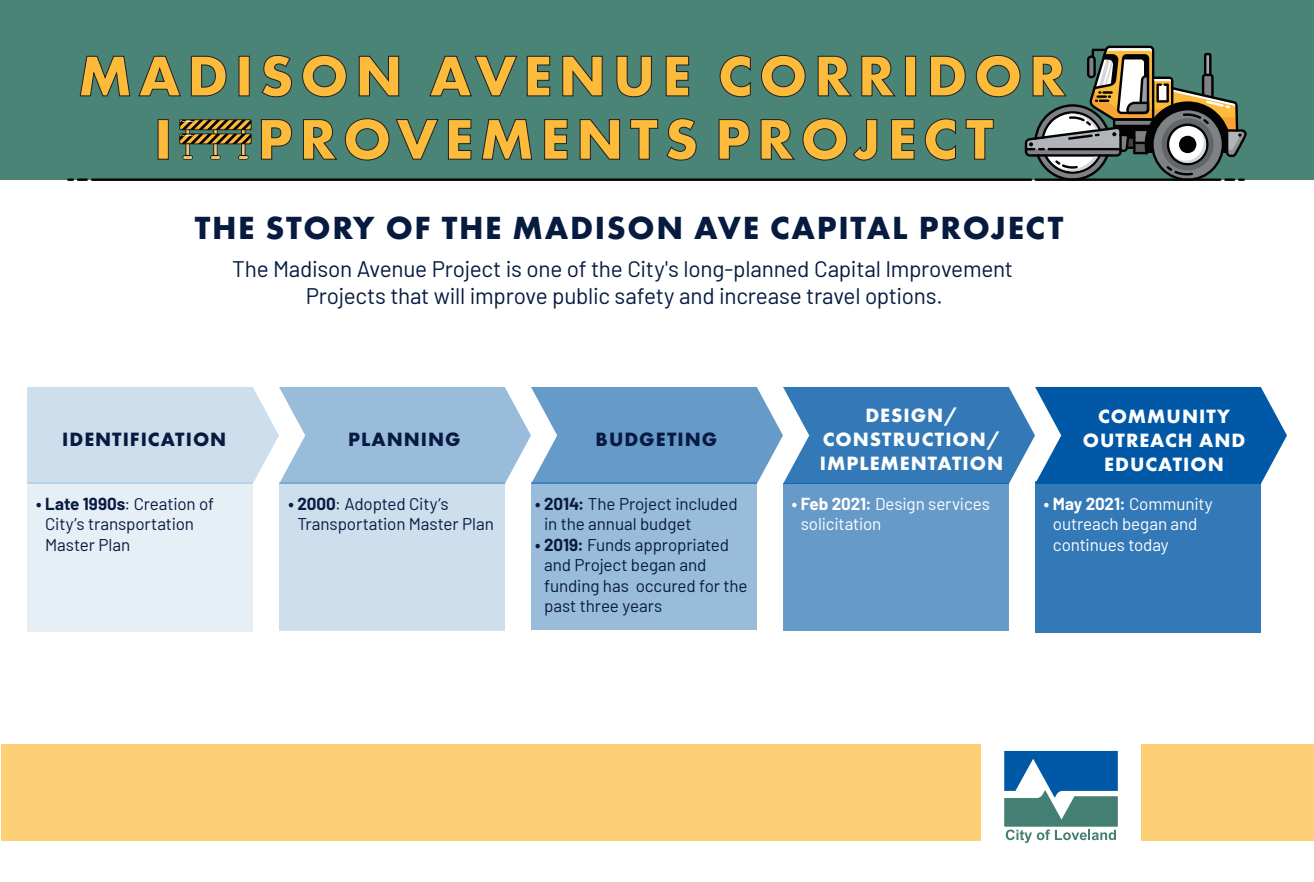
<style>
.page{position:relative;width:1314px;height:882px;background:#fff}
.page>*{position:absolute;margin:0;border:0;box-sizing:border-box;transform-origin:0 0}
.t1{font:700 59.4px "Futura PT";letter-spacing:.11em;color:#fdbb3b}
.t2{font:700 33.3px "Futura PT";letter-spacing:.05em;color:#071b40}
.t3{font:22.5px/27px "Barlow";letter-spacing:-.01em;color:#071b40;text-align:center}
.t4{font:700 20px/24px "Futura PT";letter-spacing:.05em;color:#fff;text-align:center}
.t5{font:700 20px "Futura PT";letter-spacing:.05em;color:#071b40}
.t6{font:17px/20.4px "Barlow";letter-spacing:-.005em;color:#071b40}
.t7{font:17px/20.4px "Barlow";letter-spacing:-.005em;color:#fff}
.s1{font-weight:700}
</style>
<div class="page">
<div style="left:0;top:0;width:1314px;height:180px;background:#4a8476"></div>
<svg style="left:179px;top:119px;width:73px;height:41px"></svg>
<svg style="left:67px;top:178px;width:21px;height:3px"></svg>
<hr style="left:91px;top:178px;width:941px;height:3px;background:#030303">
<svg style="left:718px;top:119px;width:32px;height:41px"></svg>
<svg style="left:760px;top:119px;width:35px;height:41px"></svg>
<svg style="left:802px;top:118px;width:76px;height:43px"></svg>
<svg style="left:891px;top:119px;width:24px;height:41px"></svg>
<svg style="left:261px;top:119px;width:31px;height:41px"></svg>
<svg style="left:303px;top:119px;width:34px;height:41px"></svg>
<svg style="left:344px;top:118px;width:95px;height:43px"></svg>
<svg style="left:448px;top:119px;width:24px;height:41px"></svg>
<svg style="left:481px;top:119px;width:52px;height:41px"></svg>
<svg style="left:544px;top:119px;width:24px;height:41px"></svg>
<svg style="left:579px;top:119px;width:41px;height:41px"></svg>
<svg style="left:630px;top:119px;width:29px;height:41px"></svg>
<svg style="left:666px;top:118px;width:31px;height:43px"></svg>
<div style="left:158px;top:119px;width:11px;height:41px;border:1px solid #231f20"></div>
<svg style="left:79px;top:55px;width:52px;height:42px"></svg>
<svg style="left:138px;top:55px;width:43px;height:42px"></svg>
<svg style="left:190px;top:55px;width:37px;height:42px"></svg>
<div style="left:239px;top:56px;width:11px;height:40px;border:1px solid #231f20"></div>
<svg style="left:261px;top:54px;width:31px;height:44px"></svg>
<svg style="left:302px;top:54px;width:45px;height:44px"></svg>
<svg style="left:358px;top:55px;width:42px;height:42px"></svg>
<svg style="left:429px;top:55px;width:89px;height:42px"></svg>
<svg style="left:526px;top:55px;width:25px;height:42px"></svg>
<svg style="left:562px;top:55px;width:41px;height:42px"></svg>
<svg style="left:616px;top:55px;width:36px;height:43px"></svg>
<svg style="left:665px;top:55px;width:25px;height:42px"></svg>
<svg style="left:719px;top:55px;width:32px;height:43px"></svg>
<svg style="left:761px;top:54px;width:45px;height:44px"></svg>
<svg style="left:817px;top:55px;width:35px;height:42px"></svg>
<svg style="left:861px;top:55px;width:35px;height:42px"></svg>
<div style="left:905px;top:56px;width:11px;height:40px;border:1px solid #231f20"></div>
<svg style="left:924px;top:46px;width:323px;height:135px"></svg>
<div style="left:531px;top:483px;width:226px;height:147px;background:#9abcdb"></div>
<div style="left:783px;top:483px;width:226px;height:148px;background:#669ac9"></div>
<div style="left:1035px;top:481px;width:226px;height:152px;background:#3379b7"></div>
<div style="left:279px;top:483px;width:226px;height:148px;background:#cddeed"></div>
<div style="left:27px;top:482px;width:226px;height:149px;background:#e6eef6"></div>
<svg style="left:27px;top:387px;width:1260px;height:97px;background:#74a4ce"></svg>
<div style="left:2px;top:745px;width:979px;height:96px;background:#fdcf76"></div>
<div style="left:1141px;top:745px;width:173px;height:96px;background:#fdcf76"></div>
<svg style="left:1004px;top:751px;width:114px;height:92px"></svg>
<h1 class="t1" style="left:78px;top:38px;width:990px">MADISON AVENUE CORRIDOR</h1>
<h1 class="t1" style="left:154px;top:101px;width:20px">I</h1>
<h1 class="t1" style="left:257px;top:101px;width:738px">PROVEMENTS PROJECT</h1>
<h2 class="t2" style="left:195px;top:206px;width:870px">THE STORY OF THE MADISON AVE CAPITAL PROJECT</h2>
<h3 class="t3" style="left:232px;top:254px;width:783px">The Madison Avenue Project is one of the City's long-planned Capital Improvement<br>Projects that will improve public safety and increase travel options.</h3>
<p class="t5" style="left:62px;top:426px;width:166px">IDENTIFICATION</p>
<p class="t5" style="left:348px;top:426px;width:114px">PLANNING</p>
<p class="t5" style="left:596px;top:426px;width:123px">BUDGETING</p>
<p class="t6" style="left:45px;top:492px;width:170px;text-indent:-9px"><span class="s1">• Late 1990s</span>: Creation of<br>City’s transportation<br>Master Plan</p>
<p class="t6" style="left:298px;top:492px;width:198px;text-indent:-9px"><span class="s1">• 2000</span>: Adopted City’s<br>Transportation Master Plan</p>
<p class="t6" style="left:544px;top:492px;width:195px;text-indent:-9px"><span class="s1">• 2014:</span> The Project included in the annual budget</p>
<p class="t6" style="left:544px;top:533px;width:205px;text-indent:-9px"><span class="s1">• 2019:</span> Funds appropriated and Project began and funding has occured for the past three years</p>
<p class="t4" style="left:820px;top:403px;width:185px">DESIGN/<br>CONSTRUCTION/<br>IMPLEMENTATION</p>
<p class="t4" style="left:1083px;top:404px;width:164px">COMMUNITY<br>OUTREACH AND<br>EDUCATION</p>
<p class="t7" style="left:801px;top:492px;width:191px;text-indent:-9px"><span class="s1">• Feb 2021:</span> Design services solicitation</p>
<p class="t7" style="left:1053px;top:492px;width:161px;text-indent:-9px"><span class="s1">• May 2021:</span> Community outreach began and continues today</p>
</div>
